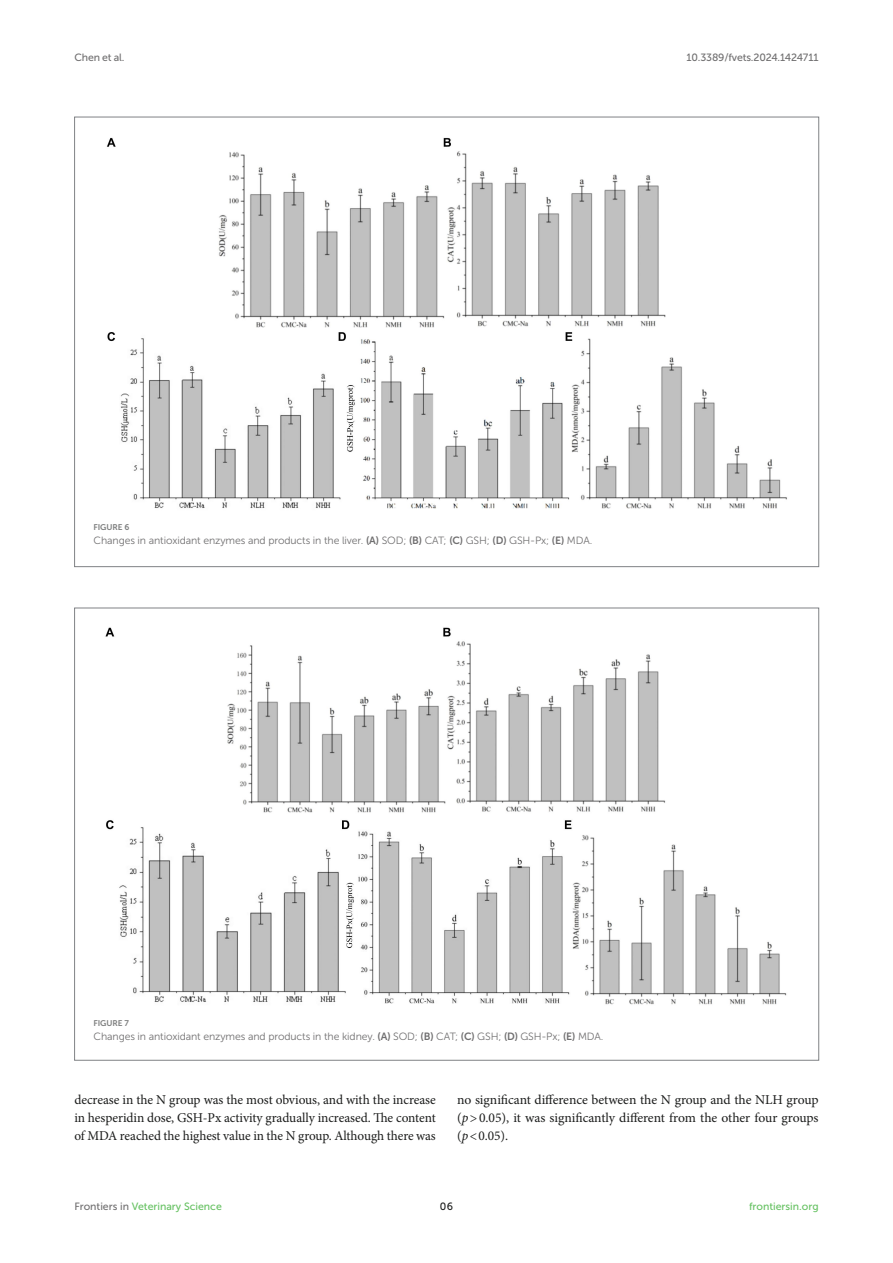
<style>
.page{position:relative;width:893px;height:1263px;background:#fff}
.page>*{position:absolute;margin:0;border:0;box-sizing:border-box;transform-origin:0 0}
.TEXT{font:13.5px/18px "Minion Pro";letter-spacing:-.005em;color:#1b1c1b;text-align:justify}
.FIG_LEG{font:10.5px "Museo Sans 300";letter-spacing:-.01em;color:#706f70}
.t1{font:10.5px "Museo Sans 500";color:#65c161}
.t2{font:10.5px "Museo Sans 500";letter-spacing:-.015em;color:#706f70}
.t3{font:10.5px "Museo Sans 500";color:#1b1c1b}
.FIG_HD{font:8.25px "Museo Sans 700";letter-spacing:-.01em;color:#7e7f7f}
.s1{font-family:"Museo Sans 700"}
.s2{font-style:italic}
.s3{color:#706f70}
</style>
<div class="page">
<img style="left:105px;top:627px;width:682px;height:378px">
<img style="left:107px;top:137px;width:680px;height:372px">
<p class="t2" style="left:74px;top:51px;width:52px">Chen et al.</p>
<p class="t2" style="left:687px;top:51px;width:133px">10.3389/fvets.2024.1424711</p>
<p class="FIG_HD" style="left:94px;top:523px;width:37px">FIGURE 6</p>
<p class="FIG_LEG" style="left:94px;top:535px;width:500px">Changes in antioxidant enzymes and products in the liver. <span class="s1">(A)</span> SOD; <span class="s1">(B)</span> CAT; <span class="s1">(C)</span> GSH; <span class="s1">(D)</span> GSH-Px; <span class="s1">(E)</span> MDA.</p>
<p class="FIG_HD" style="left:94px;top:1019px;width:37px">FIGURE 7</p>
<p class="FIG_LEG" style="left:94px;top:1030px;width:512px">Changes in antioxidant enzymes and products in the kidney. <span class="s1">(A)</span> SOD; <span class="s1">(B)</span> CAT; <span class="s1">(C)</span> GSH; <span class="s1">(D)</span> GSH-Px; <span class="s1">(E)</span> MDA.</p>
<p class="TEXT" style="left:74px;top:1091px;width:363px">decrease in the N group was the most obvious, and with the increase in hesperidin dose, GSH-Px activity gradually increased. The content of MDA reached the highest value in the N group. Although there was</p>
<p class="TEXT" style="left:457px;top:1091px;width:363px">no significant difference between the N group and the NLH group (<span class="s2">p</span>&gt;0.05), it was significantly different from the other four groups (<span class="s2">p</span>&lt;0.05).</p>
<p class="t1" style="left:74px;top:1200px;width:149px"><span class="s3">Frontiers in</span> Veterinary Science</p>
<p class="t3" style="left:440px;top:1200px;width:15px">06</p>
<p class="t1" style="left:749px;top:1200px;width:71px">frontiersin.org</p>
</div>
